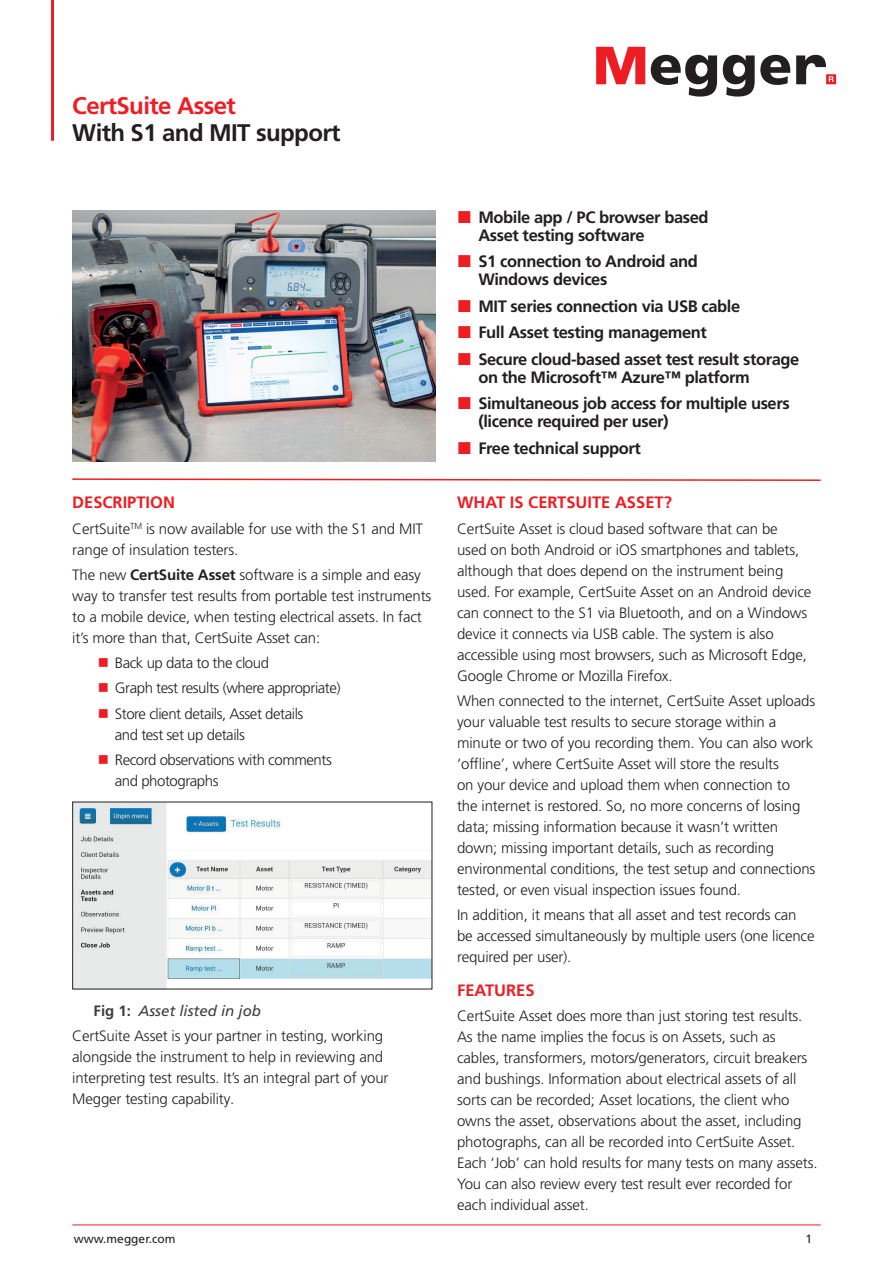
<style>
.page{position:relative;width:893px;height:1263px;background:#fff}
.page>*{position:absolute;margin:0;border:0;box-sizing:border-box;transform-origin:0 0}
.t1{font:700 24px "Frutiger LT Pro";letter-spacing:-.025em;color:#231f20}
.t2{font:700 24px "Frutiger LT Pro";letter-spacing:-.025em;color:#ee1d23}
.t3{font:700 16.5px/26.5px "Frutiger LT Pro";letter-spacing:-.025em;color:#231f20}
.t4{font:700 16.5px "Frutiger LT Pro";color:#ee1d23}
.t5{font:300 15px/21px "Frutiger LT Pro";letter-spacing:-.01em;color:#231f20}
.t6{font:300 15px/25.2px "Frutiger LT Pro";letter-spacing:-.03em;color:#231f20}
.t7{font:12px "Frutiger LT Pro";color:#231f20}
.s1{font-weight:700}
.s2{font-weight:700;color:#3e3e3f}
.s3{font-weight:400;font-style:italic;color:#3e3e3f}
</style>
<div class="page">
<hr style="left:72px;top:1225px;width:749px;height:1px;background:#ee1d23">
<hr style="left:51px;top:0;width:3px;height:141px;background:#ee1d23">
<svg style="left:596px;top:47px;width:49px;height:37px"></svg>
<svg style="left:651px;top:55px;width:66px;height:42px"></svg>
<svg style="left:723px;top:55px;width:67px;height:42px"></svg>
<svg style="left:796px;top:55px;width:40px;height:29px"></svg>
<svg style="left:72px;top:478px;width:749px;height:3px"></svg>
<img style="left:74px;top:804px;width:356px;height:183px">
<img style="left:72px;top:210px;width:364px;height:251px">
<h1 class="t2" style="left:72px;top:91px;width:165px">CertSuite Asset</h1>
<h1 class="t1" style="left:72px;top:118px;width:270px">With S1 and MIT support</h1>
<p class="t4" style="left:72px;top:493px;width:104px">DESCRIPTION</p>
<p class="t5" style="left:72px;top:518px;width:352px">CertSuite<sup>TM</sup> is now available for use with the S1 and MIT range of insulation testers.</p>
<p class="t5" style="left:72px;top:564px;width:361px">The new <span class="s1">CertSuite Asset</span> software is a simple and easy way to transfer test results from portable test instruments to a mobile device, when testing electrical assets. In fact it’s more than that, CertSuite Asset can:</p>
<p class="t6" style="left:115px;top:650px;width:227px">Back up data to the cloud<br>Graph test results (where appropriate)<br>Store client details, Asset details</p>
<p class="t6" style="left:115px;top:722px;width:219px">and test set up details<br>Record observations with comments</p>
<p class="t6" style="left:115px;top:768px;width:105px">and photographs</p>
<p class="t5" style="left:72px;top:998px;width:312px;line-height:25.2px;text-indent:21px"><span class="s2">Fig 1:</span> <span class="s3">Asset listed in job<br></span>CertSuite Asset is your partner in testing, working</p>
<p class="t5" style="left:72px;top:1046px;width:318px">alongside the instrument to help in reviewing and interpreting test results. It’s an integral part of your<br>Megger testing capability.</p>
<p class="t3" style="left:478px;top:208px;width:232px;line-height:18px">Mobile app / PC browser based<br>Asset testing software</p>
<p class="t3" style="left:478px;top:253px;width:221px;line-height:18px">S1 connection to Android and<br>Windows devices</p>
<p class="t3" style="left:478px;top:293px;width:322px">MIT series connection via USB cable<br>Full Asset testing management<br>Secure cloud-based asset test result storage</p>
<p class="t3" style="left:478px;top:364px;width:313px">on the Microsoft™ Azure™ platform<br>Simultaneous job access for multiple users</p>
<p class="t3" style="left:478px;top:408px;width:192px">(licence required per user)<br>Free technical support</p>
<p class="t4" style="left:457px;top:493px;width:216px">WHAT IS CERTSUITE ASSET?</p>
<p class="t5" style="left:457px;top:518px;width:356px">CertSuite Asset is cloud based software that can be<br>used on both Android or iOS smartphones and tablets, although that does depend on the instrument being used. For example, CertSuite Asset on an Android device can connect to the S1 via Bluetooth, and on a Windows device it connects via USB cable. The system is also accessible using most browsers, such as Microsoft Edge, Google Chrome or Mozilla Firefox.</p>
<p class="t5" style="left:457px;top:690px;width:360px">When connected to the internet, CertSuite Asset uploads your valuable test results to secure storage within a minute or two of you recording them. You can also work ‘offline’, where CertSuite Asset will store the results<br>on your device and upload them when connection to<br>the internet is restored. So, no more concerns of losing data; missing information because it wasn’t written down; missing important details, such as recording environmental conditions, the test setup and connections tested, or even visual inspection issues found.</p>
<p class="t5" style="left:457px;top:904px;width:359px">In addition, it means that all asset and test records can be accessed simultaneously by multiple users (one licence required per user).</p>
<p class="t4" style="left:457px;top:980px;width:79px">FEATURES</p>
<p class="t5" style="left:457px;top:1005px;width:362px">CertSuite Asset does more than just storing test results.<br>As the name implies the focus is on Assets, such as cables, transformers, motors/generators, circuit breakers and bushings. Information about electrical assets of all sorts can be recorded; Asset locations, the client who owns the asset, observations about the asset, including photographs, can all be recorded into CertSuite Asset.<br>Each ‘Job’ can hold results for many tests on many assets.<br>You can also review every test result ever recorded for each individual asset.</p>
<p class="t7" style="left:74px;top:1231px;width:103px">www.megger.com</p>
<p class="t7" style="left:805px;top:1231px;width:8px">1</p>
</div>
